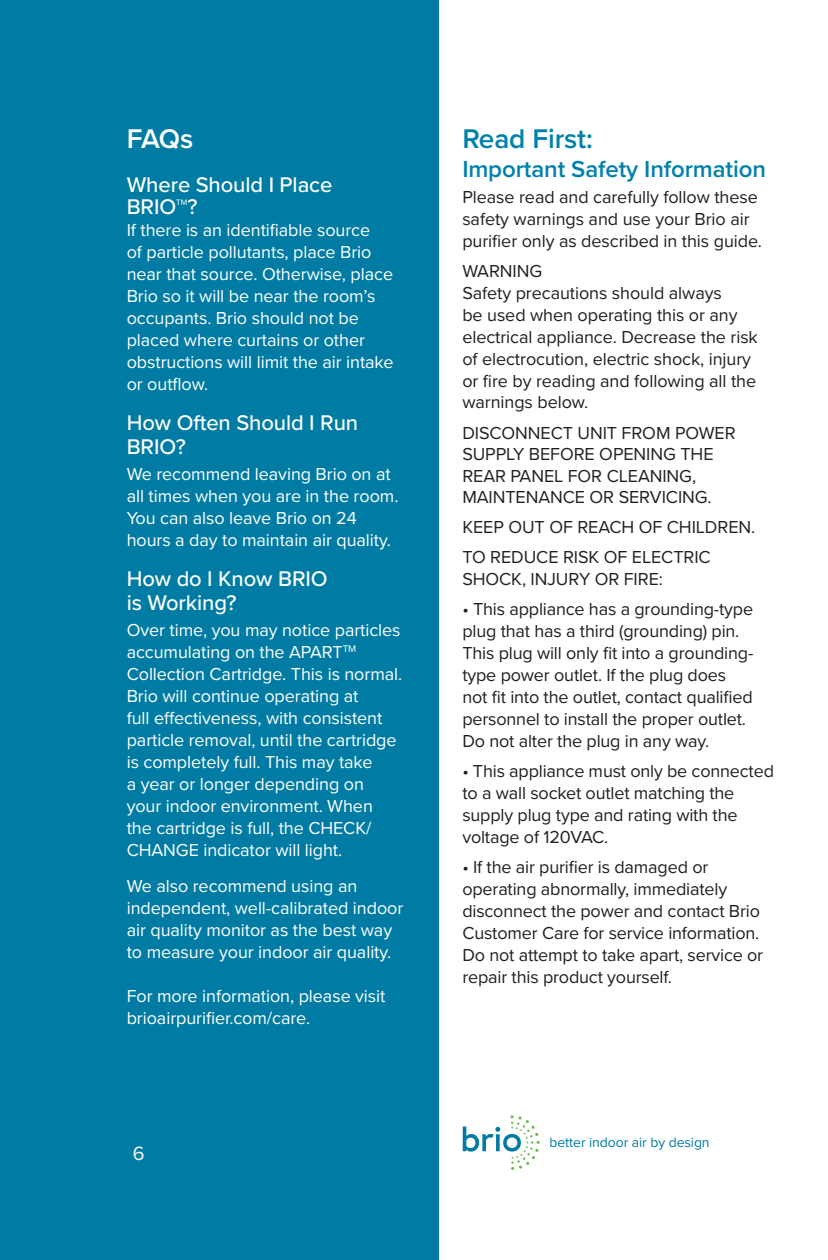
<style>
.page{position:relative;width:828px;height:1260px;background:#fff}
.page>*{position:absolute;margin:0;border:0;box-sizing:border-box;transform-origin:0 0}
.t1{font:600 28px "Proxima Nova";letter-spacing:-.005em;color:#0081ab}
.t2{font:600 28px "Proxima Nova";color:#fff}
.t3{font:600 24px "Proxima Nova";letter-spacing:-.005em;color:#0081ab}
.t4{font:500 22px/24px "Proxima Nova";letter-spacing:-.005em;color:#fff}
.t5{font:20px "Proxima Nova";color:#fff}
.t6{font:18px/22px "Proxima Nova";letter-spacing:-.01em;color:#231f20}
.t7{font:18px/22px "Proxima Nova";letter-spacing:-.005em;color:#fff}
.t8{font:14px "Proxima Nova";letter-spacing:-.005em;color:#007ca4}
.t9{font:8.2px "Proxima Nova";color:#fff}
</style>
<div class="page">
<div style="left:0;top:0;width:438px;height:1260px;background:#007ca4"></div>
<svg style="left:463px;top:1115px;width:77px;height:55px"></svg>
<h1 class="t2" style="left:127px;top:118px;width:68px">FAQs</h1>
<p class="t4" style="left:127px;top:173px;width:207px;line-height:22px">Where Should I Place<br>BRIO</p>
<p class="t9" style="left:176px;top:197px;width:13px">TM</p>
<p class="t4" style="left:187px;top:194px;width:12px">?</p>
<p class="t7" style="left:127px;top:218px;width:268px">If there is an identifiable source<br>of particle pollutants, place Brio near that source. Otherwise, place<br>Brio so it will be near the room’s occupants. Brio should not be placed where curtains or other obstructions will limit the air intake or outflow.</p>
<p class="t4" style="left:127px;top:410px;width:233px">How Often Should I Run<br>BRIO?</p>
<p class="t7" style="left:127px;top:462px;width:273px">We recommend leaving Brio on at all times when you are in the room.<br>You can also leave Brio on 24 hours a day to maintain air quality.</p>
<p class="t4" style="left:127px;top:566px;width:202px">How do I Know BRIO is Working?</p>
<p class="t7" style="left:127px;top:618px;width:277px">Over time, you may notice particles accumulating on the APART<sup>TM </sup>Collection Cartridge. This is normal.<br>Brio will continue operating at<br>full effectiveness, with consistent particle removal, until the cartridge is completely full. This may take<br>a year or longer depending on your indoor environment. When the cartridge is full, the CHECK/ CHANGE indicator will light.</p>
<p class="t7" style="left:127px;top:874px;width:278px">We also recommend using an independent, well-calibrated indoor air quality monitor as the best way to measure your indoor air quality.</p>
<p class="t7" style="left:127px;top:984px;width:260px">For more information, please visit brioairpurifier.com/care.</p>
<p class="t5" style="left:133px;top:1139px;width:13px">6</p>
<h1 class="t1" style="left:462px;top:118px;width:132px">Read First:</h1>
<h2 class="t3" style="left:462px;top:151px;width:305px">Important Safety Information</h2>
<p class="t6" style="left:462px;top:185px;width:301px">Please read and carefully follow these safety warnings and use your Brio air purifier only as described in this guide.</p>
<p class="t6" style="left:462px;top:259px;width:297px">WARNING<br>Safety precautions should always<br>be used when operating this or any electrical appliance. Decrease the risk of electrocution, electric shock, injury or fire by reading and following all the warnings below.</p>
<p class="t6" style="left:462px;top:421px;width:275px">DISCONNECT UNIT FROM POWER<br>SUPPLY BEFORE OPENING THE<br>REAR PANEL FOR CLEANING,<br>MAINTENANCE OR SERVICING.</p>
<p class="t6" style="left:462px;top:512px;width:294px;line-height:30px">KEEP OUT OF REACH OF CHILDREN.<br>TO REDUCE RISK OF ELECTRIC</p>
<p class="t6" style="left:462px;top:567px;width:202px">SHOCK, INJURY OR FIRE:</p>
<p class="t6" style="left:462px;top:597px;width:293px">• This appliance has a grounding-type plug that has a third (grounding) pin.<br>This plug will only fit into a grounding&shy;type power outlet. If the plug does not fit into the outlet, contact qualified personnel to install the proper outlet.<br>Do not alter the plug in any way.</p>
<p class="t6" style="left:462px;top:759px;width:313px">• This appliance must only be connected to a wall socket outlet matching the supply plug type and rating with the voltage of 120VAC.</p>
<p class="t6" style="left:462px;top:855px;width:302px">• If the air purifier is damaged or operating abnormally, immediately disconnect the power and contact Brio Customer Care for service information.<br>Do not attempt to take apart, service or repair this product yourself.</p>
<p class="t8" style="left:549px;top:1131px;width:162px">better indoor air by design</p>
</div>
